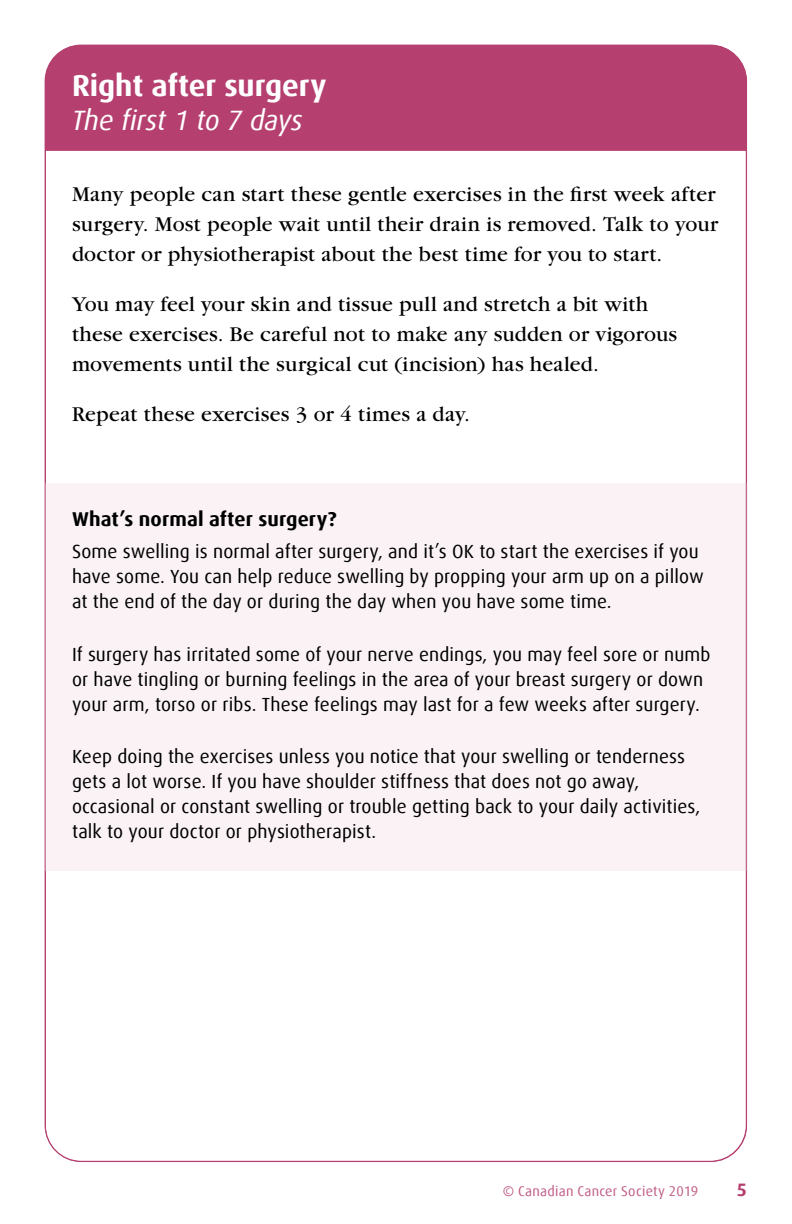
<style>
.page{position:relative;width:792px;height:1224px;background:#fff}
.page>*{position:absolute;margin:0;border:0;box-sizing:border-box;transform-origin:0 0}
.t1{font:700 30px "Dax Offc";color:#fff}
.t2{font:italic 28px "Dax Offc";letter-spacing:-.01em;color:#fff}
.t3{font:22px/30px "Garamond";letter-spacing:.01em;color:#000}
.t4{font:700 20px "Dax Offc";letter-spacing:.01em;color:#000}
.t5{font:19px/25px "Dax Offc";letter-spacing:.005em;color:#000}
.t6{font:700 18px "Dax Offc";color:#b54070}
.t7{font:14px "Dax Offc";letter-spacing:.02em;color:#c05d86}
</style>
<div class="page">
<div style="left:44px;top:484px;width:702px;height:387px;background:#faf2f5"></div>
<div style="left:45px;top:45px;width:701px;height:106px;background:#b54070"></div>
<h1 class="t1" style="left:72px;top:66px;width:256px">Right after surgery</h1>
<h2 class="t2" style="left:72px;top:102px;width:233px">The first 1 to 7 days</h2>
<p class="t3" style="left:72px;top:179px;width:648px">Many people can start these gentle exercises in the first week after surgery. Most people wait until their drain is removed. Talk to your doctor or physiotherapist about the best time for you to start.</p>
<p class="t3" style="left:72px;top:290px;width:607px">You may feel your skin and tissue pull and stretch a bit with these exercises. Be careful not to make any sudden or vigorous movements until the surgical cut (incision) has healed.</p>
<p class="t3" style="left:72px;top:400px;width:399px">Repeat these exercises 3 or 4 times a day.</p>
<p class="t4" style="left:72px;top:506px;width:266px">What’s normal after surgery?</p>
<p class="t5" style="left:72px;top:539px;width:633px">Some swelling is normal after surgery, and it’s OK to start the exercises if you have some. You can help reduce swelling by propping your arm up on a pillow at the end of the day or during the day when you have some time.</p>
<p class="t5" style="left:72px;top:642px;width:640px">If surgery has irritated some of your nerve endings, you may feel sore or numb or have tingling or burning feelings in the area of your breast surgery or down your arm, torso or ribs. These feelings may last for a few weeks after surgery.</p>
<p class="t5" style="left:72px;top:744px;width:630px">Keep doing the exercises unless you notice that your swelling or tenderness gets a lot worse. If you have shoulder stiffness that does not go away, occasional or constant swelling or trouble getting back to your daily activities, talk to your doctor or physiotherapist.</p>
<p class="t7" style="left:503px;top:1182px;width:197px">© Canadian Cancer Society 2019</p>
<p class="t6" style="left:737px;top:1178px;width:12px">5</p>
</div>
